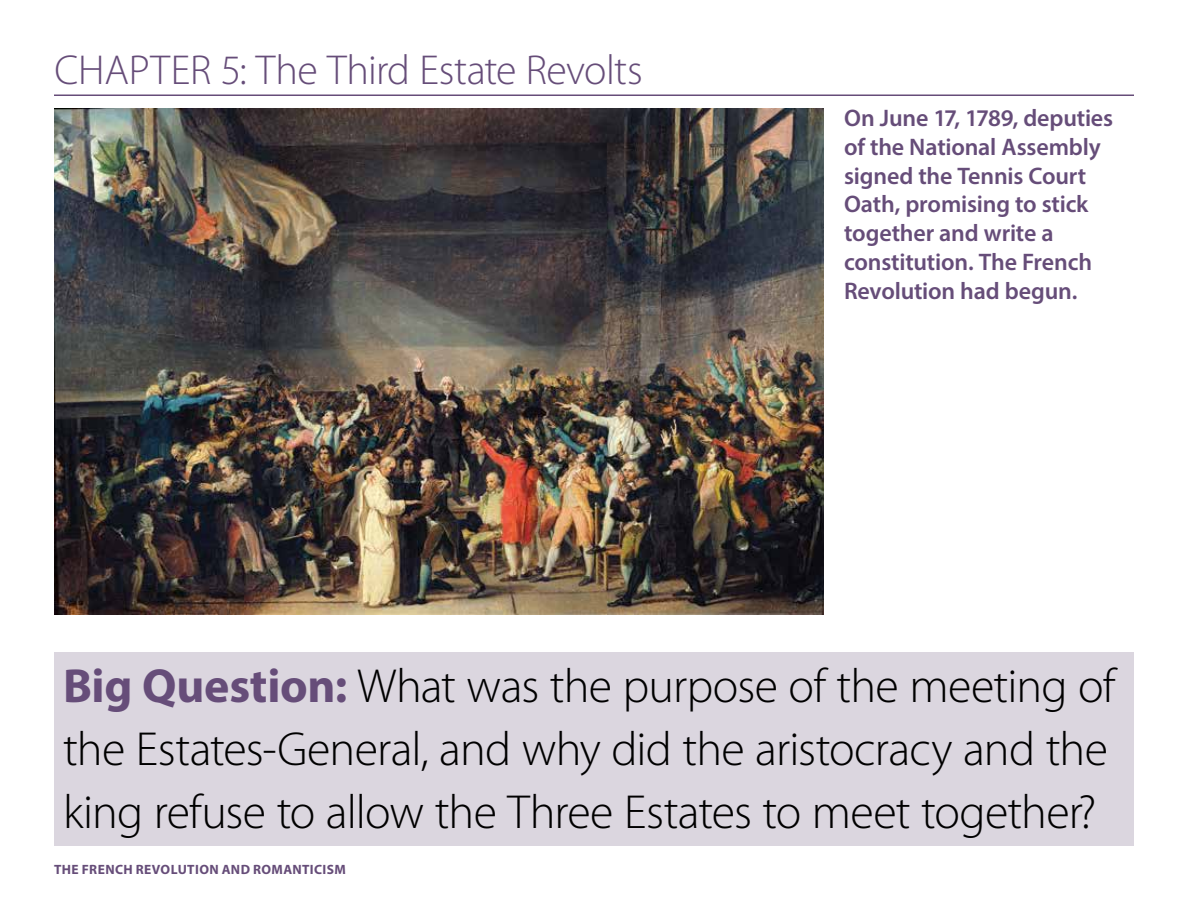
<style>
.page{position:relative;width:1188px;height:918px;background:#fff}
.page>*{position:absolute;margin:0;border:0;box-sizing:border-box;transform-origin:0 0}
.t1{font:300 48px/63px "Myriad Pro";letter-spacing:-.015em;color:#000}
.t2{font:300 42px "Myriad Pro";letter-spacing:-.01em;color:#664d79}
.t3{font:600 24px/28.8px "Myriad Pro";letter-spacing:-.01em;color:#664d79}
.t4{font:700 13.5px "Myriad Pro";letter-spacing:.025em;color:#664d79}
.s1{font-weight:700;color:#664d79}
</style>
<div class="page">
<hr style="left:54px;top:94px;width:1080px;height:2px;background:#664d79">
<div style="left:54px;top:652px;width:1080px;height:194px;background:#dbd6df"></div>
<img style="left:54px;top:108px;width:769px;height:506px">
<h2 class="t2" style="left:54px;top:47px;width:590px">CHAPTER 5: The Third Estate Revolts</h2>
<p class="t3" style="left:844px;top:103px;width:271px">On June 17, 1789, deputies of the National Assembly signed the Tennis Court<br>Oath, promising to stick together and write a constitution. The French<br>Revolution had begun.</p>
<h1 class="t1" style="left:63px;top:655px;width:1054px"><span class="s1">Big Question:</span> What was the purpose of the meeting of the Estates-General, and why did the aristocracy and the king refuse to allow the Three Estates to meet together?</h1>
<p class="t4" style="left:54px;top:861px;width:293px">THE FRENCH REVOLUTION AND ROMANTICISM</p>
</div>
